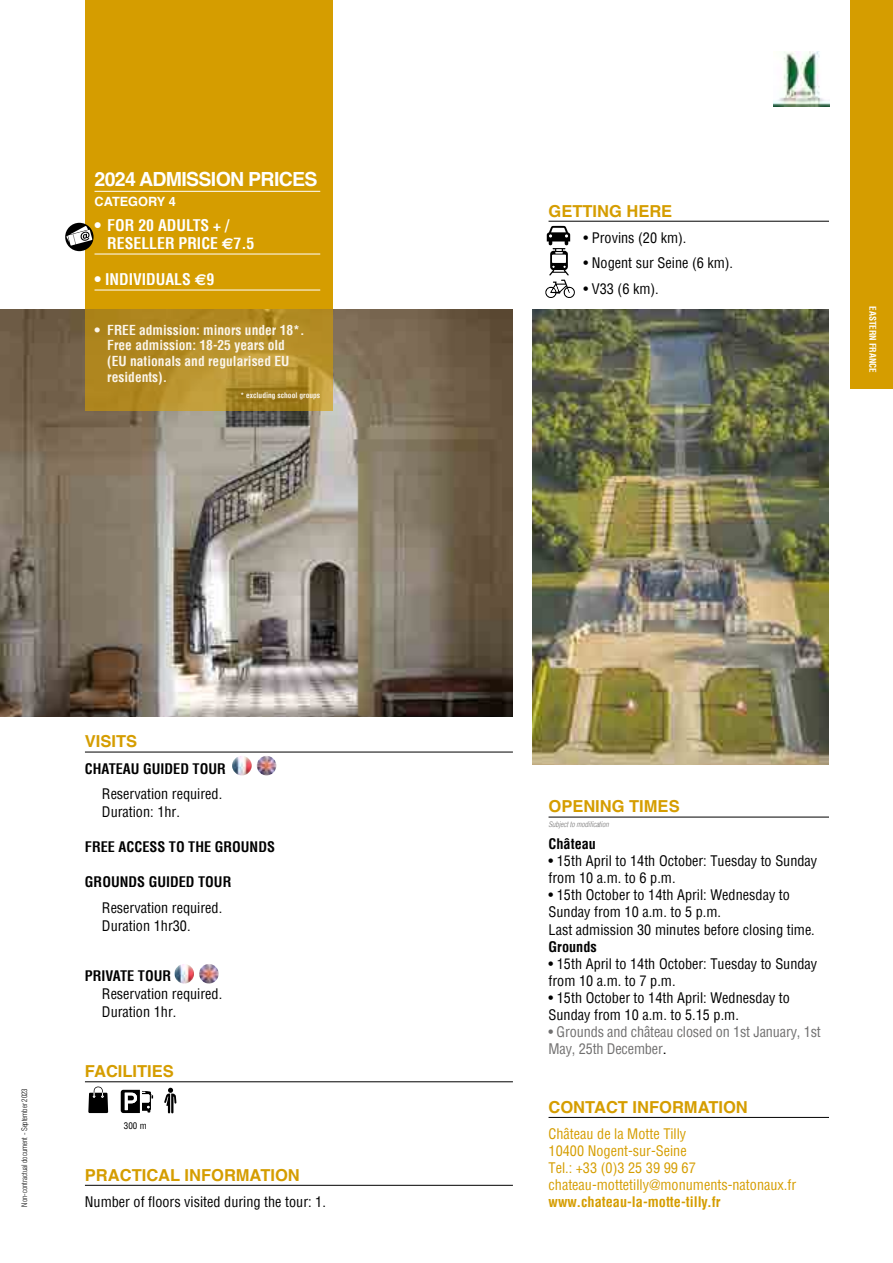
<style>
.page{position:relative;width:893px;height:1263px;background:#fff}
.page>*{position:absolute;margin:0;border:0;box-sizing:border-box;transform-origin:0 0}
.t1{font:700 19.5px "Helvetica";letter-spacing:-.035em;color:#fff}
.t2{font:700 16.5px "Helvetica";color:#d59d00}
.t3{font:700 condensed 15.75px/18px "Helvetica";color:#fff}
.t4{font:condensed 14.25px/17.1px "Helvetica";color:#000}
.t5{font:condensed 14.25px/17.1px "Helvetica";color:#d59d00}
.t6{font:700 condensed 14.25px "Helvetica";color:#000}
.t7{font:condensed 14.25px/17.1px "Helvetica";letter-spacing:-.01em;color:#706f6f}
.t8{font:700 condensed 14.25px "Helvetica";color:#d59d00}
.t9{font:700 condensed 13.5px/15.8px "Helvetica";color:#fbf5ea}
.t10{font:700 12.75px "Helvetica";color:#fff}
.t11{font:700 condensed 9px "Helvetica";color:#fff}
.t12{font:condensed 9px "Helvetica";color:#000}
.t13{font:300 condensed 7.5px "Helvetica";color:#000}
.t14{font:700 condensed 7.5px "Helvetica";color:#fbf5ea}
.t15{font:italic 300 condensed 7.5px "Helvetica LT";color:#706f6f}
.s1{font-family:"Euro Sans Std";font-stretch:normal}
.s2{font-stretch:normal;color:#000}
</style>
<div class="page">
<svg style="left:164px;top:1088px;width:12px;height:25px"></svg>
<svg style="left:88px;top:1086px;width:20px;height:27px"></svg>
<svg style="left:121px;top:1090px;width:32px;height:23px"></svg>
<hr style="left:140px;top:1089px;width:2px;height:25px;background:#fff">
<div style="left:85px;top:0;width:247px;height:418px;background:#d59d00"></div>
<img style="left:0;top:310px;width:512px;height:406px">
<img style="left:532px;top:310px;width:297px;height:455px">
<hr style="left:549px;top:221px;width:280px;height:1px;background:#000">
<hr style="left:549px;top:817px;width:280px;height:1px;background:#000">
<hr style="left:549px;top:1117px;width:280px;height:1px;background:#000">
<svg style="left:85px;top:190px;width:247px;height:220px"></svg>
<hr style="left:95px;top:191px;width:225px;height:1px;background:#fff">
<hr style="left:95px;top:254px;width:225px;height:1px;background:#fff">
<hr style="left:95px;top:290px;width:225px;height:1px;background:#fff">
<svg style="left:65px;top:223px;width:29px;height:28px"></svg>
<svg style="left:66px;top:226px;width:26px;height:20px"></svg>
<div style="left:850px;top:0;width:43px;height:388px;background:#d59d00"></div>
<img style="left:773px;top:52px;width:56px;height:54px">
<hr style="left:85px;top:752px;width:428px;height:1px;background:#000">
<hr style="left:85px;top:1081px;width:428px;height:1px;background:#000">
<hr style="left:85px;top:1185px;width:428px;height:1px;background:#000">
<img style="left:232px;top:756px;width:20px;height:19px;border-radius:10px">
<img style="left:257px;top:756px;width:19px;height:19px;border-radius:10px">
<img style="left:174px;top:964px;width:20px;height:19px;border-radius:10px">
<img style="left:199px;top:964px;width:20px;height:19px;border-radius:10px">
<svg style="left:545px;top:226px;width:30px;height:72px"></svg>
<h1 class="t1" style="left:95px;top:168px;width:224px">2024 ADMISSION PRICES</h1>
<p class="t10" style="left:95px;top:194px;width:83px">CATEGORY 4</p>
<p class="t3" style="left:107px;top:216px;width:149px;text-indent:-13px">• FOR 20 ADULTS + /<br>RESELLER PRICE <span class="s1">€</span>7.5</p>
<p class="t3" style="left:95px;top:270px;width:121px">• INDIVIDUALS <span class="s1">€</span>9</p>
<p class="t9" style="left:107px;top:322px;width:199px;text-indent:-13px">• FREE admission: minors under 18*.<br>Free admission: 18-25 years old (EU nationals and regularised EU residents).</p>
<p class="t14" style="left:240px;top:390px;width:81px">* excluding school groups</p>
<p class="t13" style="left:20px;top:1206px;width:120px;rotate:-90deg">Non-contractual document - September 2023</p>
<p class="t2" style="left:85px;top:731px;width:54px">VISITS</p>
<p class="t6" style="left:85px;top:759px;width:142px">CHATEAU GUIDED TOUR</p>
<p class="t4" style="left:102px;top:785px;width:122px;line-height:18px">Reservation required.<br>Duration: 1hr.</p>
<p class="t6" style="left:85px;top:838px;width:192px">FREE ACCESS TO THE GROUNDS</p>
<p class="t6" style="left:85px;top:873px;width:148px">GROUNDS GUIDED TOUR</p>
<p class="t4" style="left:102px;top:898px;width:122px;line-height:18px">Reservation required.<br>Duration 1hr30.</p>
<p class="t6" style="left:85px;top:967px;width:88px">PRIVATE TOUR</p>
<p class="t4" style="left:102px;top:984px;width:122px;line-height:18px">Reservation required.<br>Duration 1hr.</p>
<p class="t2" style="left:85px;top:1061px;width:90px">FACILITIES</p>
<p class="t12" style="left:124px;top:1120px;width:24px">300 m</p>
<p class="t2" style="left:85px;top:1165px;width:216px">PRACTICAL INFORMATION</p>
<p class="t4" style="left:85px;top:1193px;width:243px">Number of floors visited during the tour: 1.</p>
<p class="t2" style="left:549px;top:201px;width:125px">GETTING HERE</p>
<p class="t4" style="left:584px;top:229px;width:104px">• Provins (20 km).</p>
<p class="t4" style="left:584px;top:254px;width:151px">• Nogent sur Seine (6 km).</p>
<p class="t4" style="left:584px;top:280px;width:77px">• V33 (6 km).</p>
<p class="t11" style="left:878px;top:306px;width:68px;rotate:90deg">EASTERN FRANCE</p>
<p class="t2" style="left:549px;top:796px;width:133px">OPENING TIMES</p>
<p class="t15" style="left:549px;top:820px;width:62px">Subject to modification</p>
<p class="t6" style="left:549px;top:835px;width:49px">Château</p>
<p class="t4" style="left:549px;top:852px;width:270px">• 15th April to 14th October: Tuesday to Sunday from 10 a.m. to 6 p.m.</p>
<p class="t4" style="left:549px;top:886px;width:268px">• 15th October to 14th April: Wednesday to<br>Sunday from 10 a.m. to 5 p.m.<br>Last admission 30 minutes before closing time.</p>
<p class="t6" style="left:549px;top:937px;width:50px">Grounds</p>
<p class="t4" style="left:549px;top:955px;width:270px">• 15th April to 14th October: Tuesday to Sunday from 10 a.m. to 7 p.m.</p>
<p class="t4" style="left:549px;top:989px;width:243px">• 15th October to 14th April: Wednesday to<br>Sunday from 10 a.m. to 5.15 p.m.</p>
<p class="t7" style="left:549px;top:1023px;width:274px">• Grounds and château closed on 1st January, 1st<br>May, 25th December<span class="s2">.</span></p>
<p class="t2" style="left:549px;top:1097px;width:201px">CONTACT INFORMATION</p>
<p class="t5" style="left:549px;top:1125px;width:249px">Château de la Motte Tilly<br>10400 Nogent-sur-Seine<br>Tel.: +33 (0)3 25 39 99 67 chateau-mottetilly@monuments-natonaux.fr</p>
<p class="t8" style="left:549px;top:1193px;width:174px">www.chateau-la-motte-tilly.fr</p>
</div>
